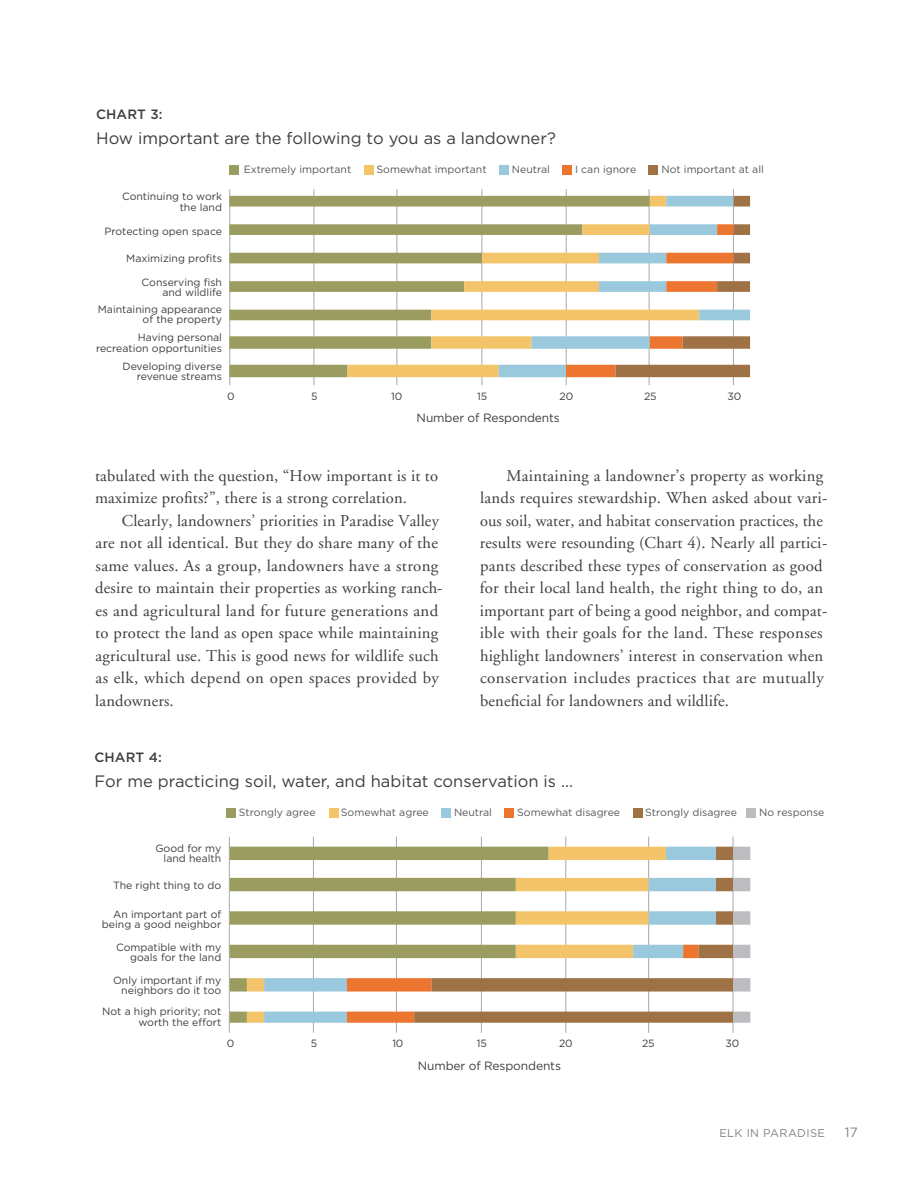
<style>
.page{position:relative;width:918px;height:1188px;background:#fff}
.page>*{position:absolute;margin:0;border:0;box-sizing:border-box;transform-origin:0 0}
.Body_Copy{font:16.5px/22.5px "Adobe Garamond";letter-spacing:.015em;color:#3e3e3f}
.SUBHEADING{font:16.5px "Gotham";color:#3e3e3f}
.SUBHEADING-2{font:500 13.5px "Gotham";letter-spacing:.01em;color:#3e3e3f}
.t1{font:13.5px "Gotham";color:#808285}
.table_source{font:12px "Gotham";letter-spacing:-.01em;color:#3e3e3f}
.t2{font:11.25px "Gotham";letter-spacing:.03em;color:#808285}
.table_source-2{font:10.5px/10.5px "Gotham";color:#3e3e3f;text-align:right}
.table_source-3{font:10.5px "Gotham";color:#57585a}
</style>
<div class="page">
<hr style="left:229px;top:837px;width:1px;height:196px;background:#a8a9ad">
<hr style="left:313px;top:837px;width:1px;height:196px;background:#a8a9ad">
<hr style="left:396px;top:837px;width:1px;height:196px;background:#a8a9ad">
<hr style="left:481px;top:837px;width:1px;height:196px;background:#a8a9ad">
<hr style="left:565px;top:837px;width:1px;height:196px;background:#a8a9ad">
<hr style="left:648px;top:837px;width:1px;height:196px;background:#a8a9ad">
<hr style="left:733px;top:837px;width:1px;height:196px;background:#a8a9ad">
<svg style="left:230px;top:847px;width:17px;height:176px"></svg>
<svg style="left:247px;top:847px;width:17px;height:176px"></svg>
<svg style="left:264px;top:847px;width:150px;height:176px"></svg>
<svg style="left:347px;top:945px;width:67px;height:78px"></svg>
<svg style="left:414px;top:847px;width:319px;height:176px"></svg>
<svg style="left:733px;top:847px;width:17px;height:176px"></svg>
<div style="left:648px;top:165px;width:10px;height:10px;background:#9e7245"></div>
<div style="left:229px;top:165px;width:10px;height:10px;background:#9a9d5f"></div>
<div style="left:364px;top:165px;width:10px;height:10px;background:#f4c46b"></div>
<div style="left:499px;top:165px;width:9px;height:10px;background:#9ac8dd"></div>
<div style="left:562px;top:165px;width:10px;height:10px;background:#ec7530"></div>
<div style="left:226px;top:808px;width:10px;height:9px;background:#9a9d5f"></div>
<div style="left:329px;top:808px;width:9px;height:9px;background:#f4c46b"></div>
<div style="left:441px;top:808px;width:10px;height:9px;background:#9ac8dd"></div>
<div style="left:504px;top:808px;width:10px;height:9px;background:#ec7530"></div>
<div style="left:633px;top:808px;width:10px;height:9px;background:#9e7245"></div>
<hr style="left:229px;top:189px;width:1px;height:196px;background:#a8a9ad">
<hr style="left:314px;top:189px;width:1px;height:196px;background:#a8a9ad">
<hr style="left:397px;top:189px;width:1px;height:196px;background:#a8a9ad">
<hr style="left:482px;top:189px;width:1px;height:196px;background:#a8a9ad">
<hr style="left:566px;top:189px;width:1px;height:196px;background:#a8a9ad">
<hr style="left:649px;top:189px;width:1px;height:196px;background:#a8a9ad">
<hr style="left:733px;top:189px;width:1px;height:196px;background:#a8a9ad">
<div style="left:747px;top:808px;width:9px;height:9px;background:#bcbdc0"></div>
<svg style="left:229px;top:196px;width:119px;height:181px"></svg>
<svg style="left:348px;top:196px;width:151px;height:181px"></svg>
<svg style="left:499px;top:196px;width:67px;height:181px"></svg>
<svg style="left:566px;top:196px;width:184px;height:181px"></svg>
<p class="SUBHEADING-2" style="left:96px;top:105px;width:68px">CHART 3:</p>
<p class="SUBHEADING" style="left:96px;top:128px;width:461px">How important are the following to you as a landowner?</p>
<p class="table_source-2" style="left:122px;top:191px;width:101px">Continuing to work</p>
<p class="table_source-2" style="left:180px;top:202px;width:44px">the land</p>
<p class="table_source-2" style="left:104px;top:226px;width:119px">Protecting open space</p>
<p class="table_source-2" style="left:126px;top:253px;width:97px">Maximizing profits</p>
<p class="table_source-2" style="left:142px;top:277px;width:82px">Conserving fish and wildlife</p>
<p class="table_source-2" style="left:98px;top:304px;width:126px">Maintaining appearance</p>
<p class="table_source-2" style="left:143px;top:314px;width:81px">of the property</p>
<p class="table_source-2" style="left:96px;top:332px;width:128px">Having personal recreation opportunities</p>
<p class="table_source-2" style="left:122px;top:361px;width:101px">Developing diverse revenue streams</p>
<p class="table_source-3" style="left:244px;top:163px;width:109px">Extremely important</p>
<p class="table_source-3" style="left:377px;top:163px;width:112px">Somewhat important</p>
<p class="table_source-3" style="left:512px;top:163px;width:40px">Neutral</p>
<p class="table_source-3" style="left:575px;top:163px;width:63px">I can ignore</p>
<p class="table_source-3" style="left:661px;top:163px;width:104px">Not important at all</p>
<p class="table_source-2" style="left:227px;top:390px;width:9px">0</p>
<p class="table_source-2" style="left:311px;top:390px;width:8px">5</p>
<p class="table_source-2" style="left:391px;top:390px;width:13px">10</p>
<p class="table_source-2" style="left:477px;top:390px;width:12px">15</p>
<p class="table_source-2" style="left:560px;top:390px;width:15px">20</p>
<p class="table_source-2" style="left:644px;top:390px;width:14px">25</p>
<p class="table_source-2" style="left:727px;top:390px;width:15px">30</p>
<p class="table_source" style="left:417px;top:410px;width:145px">Number of Respondents</p>
<p class="Body_Copy" style="left:95px;top:465px;width:345px">tabulated with the question, “How important is it to maximize profits?”, there is a strong correlation.</p>
<p class="Body_Copy" style="left:95px;top:510px;width:349px;text-indent:27px">Clearly, landowners’ priorities in Paradise Valley are not all identical. But they do share many of the same values. As a group, landowners have a strong desire to maintain their properties as working ranch&shy;es and agricultural land for future generations and to protect the land as open space while maintaining agricultural use. This is good news for wildlife such as elk, which depend on open spaces provided by landowners.</p>
<p class="Body_Copy" style="left:480px;top:465px;width:349px;text-indent:27px">Maintaining a landowner’s property as working lands requires stewardship. When asked about vari&shy;ous soil, water, and habitat conservation practices, the results were resounding (Chart 4). Nearly all partici&shy;pants described these types of conservation as good for their local land health, the right thing to do, an important part of being a good neighbor, and compat&shy;ible with their goals for the land. These responses highlight landowners’ interest in conservation when conservation includes practices that are mutually beneficial for landowners and wildlife.</p>
<p class="SUBHEADING-2" style="left:94px;top:748px;width:69px">CHART 4:</p>
<p class="SUBHEADING" style="left:94px;top:771px;width:480px">For me practicing soil, water, and habitat conservation is ...</p>
<p class="table_source-2" style="left:155px;top:842px;width:67px">Good for my land health</p>
<p class="table_source-2" style="left:113px;top:880px;width:110px">The right thing to do</p>
<p class="table_source-2" style="left:102px;top:908px;width:121px">An important part of being a good neighbor</p>
<p class="table_source-2" style="left:116px;top:941px;width:107px">Compatible with my goals for the land</p>
<p class="table_source-2" style="left:113px;top:974px;width:110px">Only important if my neighbors do it too</p>
<p class="table_source-2" style="left:102px;top:1006px;width:121px">Not a high priority; not worth the effort</p>
<p class="table_source-3" style="left:239px;top:806px;width:78px">Strongly agree</p>
<p class="table_source-3" style="left:341px;top:806px;width:89px">Somewhat agree</p>
<p class="table_source-3" style="left:454px;top:806px;width:40px">Neutral</p>
<p class="table_source-3" style="left:517px;top:806px;width:104px">Somewhat disagree</p>
<p class="table_source-3" style="left:645px;top:806px;width:93px">Strongly disagree</p>
<p class="table_source-3" style="left:759px;top:806px;width:67px">No response</p>
<p class="table_source-2" style="left:227px;top:1038px;width:9px">0</p>
<p class="table_source-2" style="left:311px;top:1038px;width:8px">5</p>
<p class="table_source-2" style="left:392px;top:1038px;width:13px">10</p>
<p class="table_source-2" style="left:477px;top:1038px;width:12px">15</p>
<p class="table_source-2" style="left:559px;top:1038px;width:15px">20</p>
<p class="table_source-2" style="left:642px;top:1038px;width:14px">25</p>
<p class="table_source-2" style="left:725px;top:1038px;width:15px">30</p>
<p class="table_source" style="left:418px;top:1058px;width:145px">Number of Respondents</p>
<p class="t2" style="left:719px;top:1126px;width:107px">ELK IN PARADISE</p>
<p class="t1" style="left:845px;top:1124px;width:15px">17</p>
</div>
